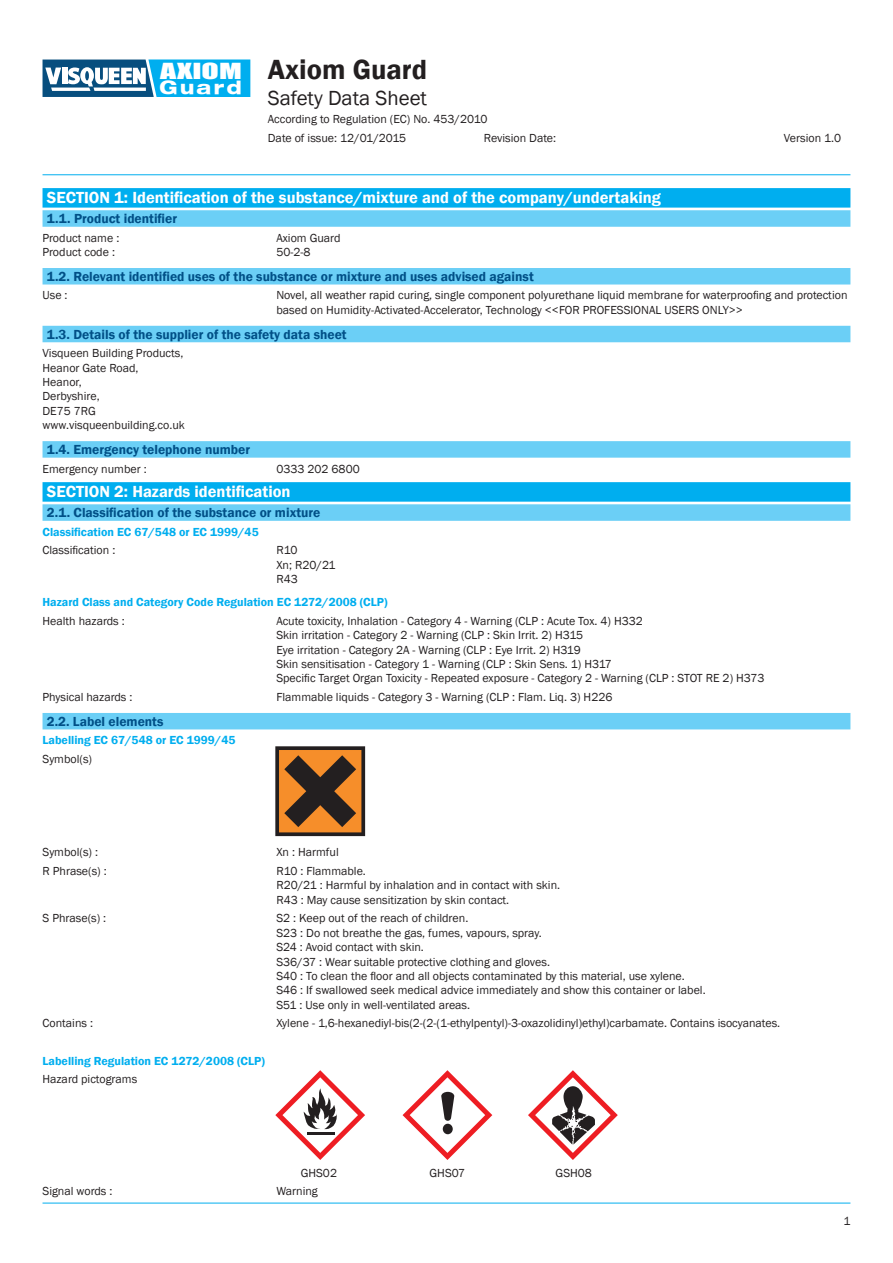
<style>
.page{position:relative;width:893px;height:1263px;background:#fff}
.page>*{position:absolute;margin:0;border:0;box-sizing:border-box;transform-origin:0 0}
.t1{font:600 28.5px "Franklin Gothic";color:#231f20}
.t2{font:21px "Franklin Gothic";color:#231f20}
.t3{font:20.4px "Impact";color:#fff;scale:1.56 1}
.t4{font:800 expanded 18.6px "Helvetica Neue LT";letter-spacing:.13em;color:#fff}
.Navy_Rule{font:600 16.5px "Franklin Gothic";color:#fff}
.Cyan_Rule{font:600 13.5px "Franklin Gothic";color:#015087}
.General_Paragraph{font:12px/14.4px "Franklin Gothic";color:#231f20}
.General_Paragraph-2{font:600 12px "Franklin Gothic";color:#00aeef}
</style>
<div class="page">
<svg style="left:43px;top:60px;width:207px;height:37px"></svg>
<hr style="left:43px;top:174px;width:807px;height:1px;background:#00aeef">
<hr style="left:43px;top:1203px;width:807px;height:1px;background:#00aeef">
<div style="left:43px;top:188px;width:807px;height:20px;background:#00aeef"></div>
<div style="left:43px;top:210px;width:807px;height:17px;background:#6bcff6"></div>
<div style="left:43px;top:268px;width:807px;height:16px;background:#6bcff6"></div>
<div style="left:43px;top:326px;width:807px;height:16px;background:#6bcff6"></div>
<div style="left:43px;top:441px;width:807px;height:17px;background:#6bcff6"></div>
<div style="left:43px;top:482px;width:807px;height:20px;background:#00aeef"></div>
<div style="left:43px;top:504px;width:807px;height:17px;background:#6bcff6"></div>
<div style="left:43px;top:713px;width:807px;height:16px;background:#6bcff6"></div>
<svg style="left:275px;top:746px;width:90px;height:90px"></svg>
<svg style="left:275px;top:1070px;width:90px;height:90px"></svg>
<svg style="left:403px;top:1070px;width:89px;height:90px"></svg>
<svg style="left:528px;top:1070px;width:90px;height:90px"></svg>
<h3 class="t3" style="left:160px;top:55px;width:54px">AXIOM</h3>
<h3 class="t4" style="left:159px;top:75px;width:84px">Guard</h3>
<h1 class="t1" style="left:268px;top:52px;width:161px">Axiom Guard</h1>
<h2 class="t2" style="left:268px;top:85px;width:161px">Safety Data Sheet</h2>
<p class="General_Paragraph" style="left:268px;top:110px;width:221px;line-height:18.6px">According to Regulation (EC) No. 453/2010<br>Date of issue: 12/01/2015</p>
<p class="General_Paragraph" style="left:484px;top:131px;width:74px">Revision Date:</p>
<p class="General_Paragraph" style="left:784px;top:131px;width:59px">Version 1.0</p>
<p class="Navy_Rule" style="left:47px;top:187px;width:616px">SECTION 1: Identification of the substance/mixture and of the company/undertaking</p>
<p class="Cyan_Rule" style="left:47px;top:210px;width:132px">1.1. Product identifier</p>
<p class="General_Paragraph" style="left:43px;top:231px;width:78px">Product name :</p>
<p class="General_Paragraph" style="left:276px;top:231px;width:66px">Axiom Guard</p>
<p class="General_Paragraph" style="left:43px;top:245px;width:74px">Product code :</p>
<p class="General_Paragraph" style="left:276px;top:245px;width:36px">50-2-8</p>
<p class="Cyan_Rule" style="left:47px;top:268px;width:488px">1.2. Relevant identified uses of the substance or mixture and uses advised against</p>
<p class="General_Paragraph" style="left:43px;top:288px;width:27px">Use :</p>
<p class="General_Paragraph" style="left:276px;top:288px;width:573px">Novel, all weather rapid curing, single component polyurethane liquid membrane for waterproofing and protection based on Humidity-Activated-Accelerator, Technology &lt;&lt;FOR PROFESSIONAL USERS ONLY&gt;&gt;</p>
<p class="Cyan_Rule" style="left:47px;top:326px;width:301px">1.3. Details of the supplier of the safety data sheet</p>
<p class="General_Paragraph" style="left:43px;top:346px;width:142px">Visqueen Building Products,</p>
<p class="General_Paragraph" style="left:43px;top:361px;width:98px">Heanor Gate Road,</p>
<p class="General_Paragraph" style="left:43px;top:375px;width:41px">Heanor,</p>
<p class="General_Paragraph" style="left:43px;top:389px;width:59px">Derbyshire,</p>
<p class="General_Paragraph" style="left:43px;top:404px;width:55px">DE75 7RG</p>
<p class="General_Paragraph" style="left:43px;top:418px;width:144px">www.visqueenbuilding.co.uk</p>
<p class="Cyan_Rule" style="left:47px;top:441px;width:205px">1.4. Emergency telephone number</p>
<p class="General_Paragraph" style="left:43px;top:462px;width:106px">Emergency number :</p>
<p class="General_Paragraph" style="left:276px;top:462px;width:85px">0333 202 6800</p>
<p class="Navy_Rule" style="left:47px;top:481px;width:245px">SECTION 2: Hazards identification</p>
<p class="Cyan_Rule" style="left:47px;top:504px;width:275px">2.1. Classification of the substance or mixture</p>
<p class="General_Paragraph-2" style="left:43px;top:524px;width:218px">Classification EC 67/548 or EC 1999/45</p>
<p class="General_Paragraph" style="left:43px;top:543px;width:74px">Classification :</p>
<p class="General_Paragraph" style="left:276px;top:543px;width:61px">R10<br>Xn; R20/21<br>R43</p>
<p class="General_Paragraph-2" style="left:43px;top:595px;width:347px">Hazard Class and Category Code Regulation EC 1272/2008 (CLP)</p>
<p class="General_Paragraph" style="left:43px;top:614px;width:84px">Health hazards :</p>
<p class="General_Paragraph" style="left:276px;top:614px;width:489px">Acute toxicity, Inhalation - Category 4 - Warning (CLP : Acute Tox. 4) H332<br>Skin irritation - Category 2 - Warning (CLP : Skin Irrit. 2) H315<br>Eye irritation - Category 2A - Warning (CLP : Eye Irrit. 2) H319<br>Skin sensitisation - Category 1 - Warning (CLP : Skin Sens. 1) H317<br>Specific Target Organ Toxicity - Repeated exposure - Category 2 - Warning (CLP : STOT RE 2) H373</p>
<p class="General_Paragraph" style="left:43px;top:690px;width:92px">Physical hazards :</p>
<p class="General_Paragraph" style="left:276px;top:690px;width:338px">Flammable liquids - Category 3 - Warning (CLP : Flam. Liq. 3) H226</p>
<p class="Cyan_Rule" style="left:47px;top:713px;width:118px">2.2. Label elements</p>
<p class="General_Paragraph-2" style="left:43px;top:733px;width:194px">Labelling EC 67/548 or EC 1999/45</p>
<p class="General_Paragraph" style="left:43px;top:752px;width:51px">Symbol(s)</p>
<p class="General_Paragraph" style="left:43px;top:845px;width:57px">Symbol(s) :</p>
<p class="General_Paragraph" style="left:276px;top:845px;width:64px">Xn : Harmful</p>
<p class="General_Paragraph" style="left:43px;top:864px;width:66px">R Phrase(s) :</p>
<p class="General_Paragraph" style="left:276px;top:864px;width:285px">R10 : Flammable.<br>R20/21 : Harmful by inhalation and in contact with skin.<br>R43 : May cause sensitization by skin contact.</p>
<p class="General_Paragraph" style="left:43px;top:911px;width:65px">S Phrase(s) :</p>
<p class="General_Paragraph" style="left:276px;top:911px;width:431px">S2 : Keep out of the reach of children.<br>S23 : Do not breathe the gas, fumes, vapours, spray.<br>S24 : Avoid contact with skin.<br>S36/37 : Wear suitable protective clothing and gloves.<br>S40 : To clean the floor and all objects contaminated by this material, use xylene.<br>S46 : If swallowed seek medical advice immediately and show this container or label.<br>S51 : Use only in well-ventilated areas.</p>
<p class="General_Paragraph" style="left:43px;top:1016px;width:52px">Contains :</p>
<p class="General_Paragraph" style="left:276px;top:1016px;width:505px">Xylene - 1,6-hexanediyl-bis(2-(2-(1-ethylpentyl)-3-oxazolidinyl)ethyl)carbamate. Contains isocyanates.</p>
<p class="General_Paragraph-2" style="left:43px;top:1053px;width:224px">Labelling Regulation EC 1272/2008 (CLP)</p>
<p class="General_Paragraph" style="left:43px;top:1072px;width:96px">Hazard pictograms</p>
<p class="General_Paragraph" style="left:301px;top:1166px;width:38px">GHS02</p>
<p class="General_Paragraph" style="left:430px;top:1166px;width:37px">GHS07</p>
<p class="General_Paragraph" style="left:556px;top:1166px;width:38px">GSH08</p>
<p class="General_Paragraph" style="left:43px;top:1184px;width:71px">Signal words :</p>
<p class="General_Paragraph" style="left:276px;top:1184px;width:43px">Warning</p>
<p class="General_Paragraph" style="left:843px;top:1214px;width:9px">1</p>
</div>
